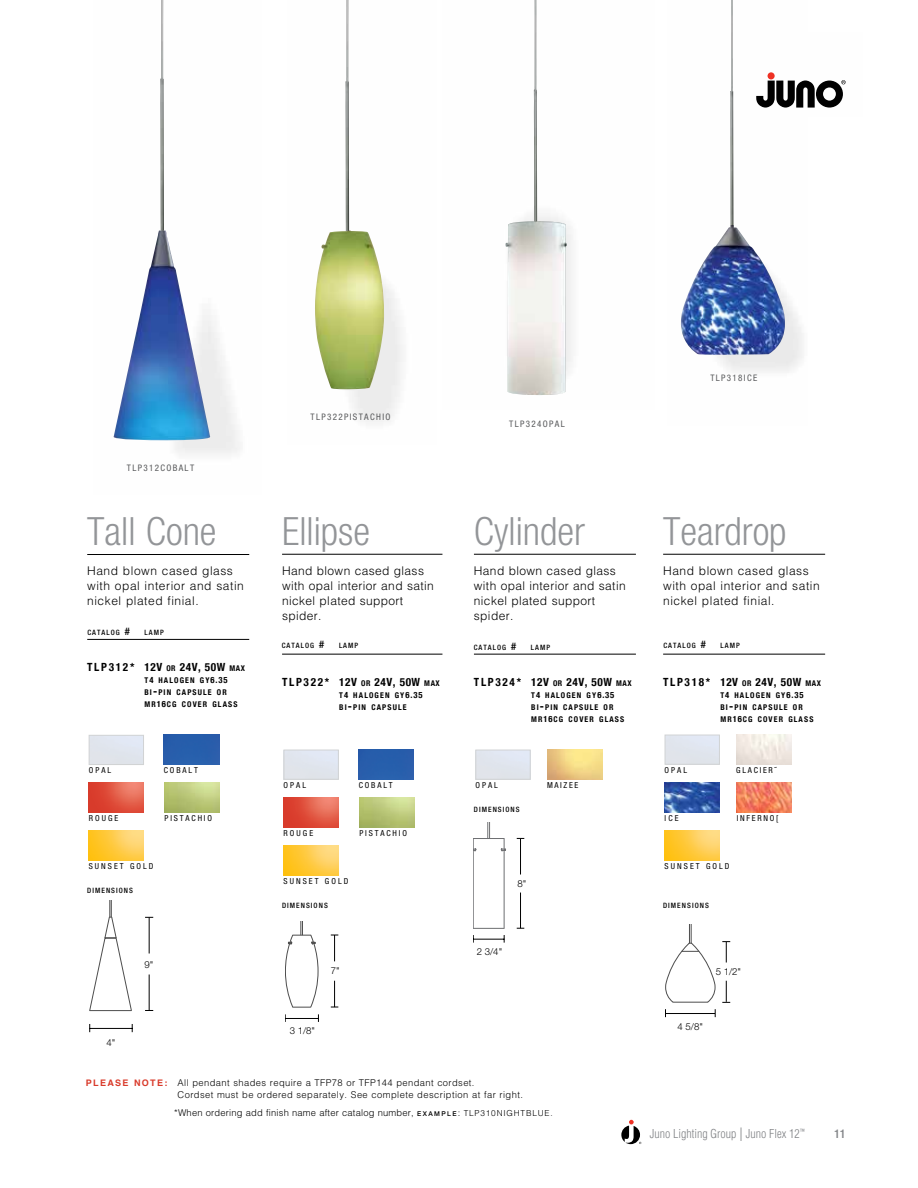
<style>
.page{position:relative;width:918px;height:1188px;background:#fff}
.page>*{position:absolute;margin:0;border:0;box-sizing:border-box;transform-origin:0 0}
.t1{font:300 condensed 39px "Helvetica Neue LT Std";color:#939598}
.t2{font:300 12px/15px "Helvetica LT Std";letter-spacing:.03em;color:#000}
.t3{font:300 condensed 12px "Helvetica LT Std";color:#808285}
.t4{font:500 condensed 12px "Helvetica Neue LT Std";color:#808285}
.t5{font:700 condensed 11.25px "Helvetica Neue";letter-spacing:.05em;color:#000}
.t6{font:300 9.6px "Helvetica Neue";color:#000}
.t7{font:300 9.3px/12px "Helvetica LT Std";letter-spacing:.045em;color:#000}
.t8{font:300 9.3px "Helvetica LT Std";letter-spacing:.02em;color:#000}
.t9{font:condensed 9px "Helvetica Neue LT Std";letter-spacing:.15em;color:#58595b}
.t10{font:condensed 8.25px "Helvetica Neue LT Std";letter-spacing:.25em;color:#000}
.t11{font:condensed 8.25px "Helvetica Neue LT Std";letter-spacing:.225em;color:#000}
.t12{font:condensed 8.25px "Helvetica Neue LT Std";letter-spacing:.21em;color:#000}
.t13{font:700 condensed 7.8px/12px "Helvetica Neue";letter-spacing:.145em;color:#000}
.t14{font:500 condensed 7.35px "Helvetica Neue LT Std";letter-spacing:.145em;color:#000}
.s1{font-size:10.5px}
.s2{font-size:7.8px}
.s3{font-size:8.7px}
.s4{font-size:11.25px}
.s5{font-family:"Helvetica";font-weight:700;font-size:9px;color:#d93b2b}
.s6{font-family:"Helvetica Neue";font-weight:500;font-size:6.6px}
.s7{font-size:8.25px}
.s8{font-size:18px}
</style>
<div class="page">
<svg style="left:621px;top:1120px;width:20px;height:24px"></svg>
<img style="left:160px;top:0;width:4px;height:231px">
<img style="left:345px;top:0;width:4px;height:231px">
<hr style="left:87px;top:554px;width:162px;height:1px;background:#000">
<hr style="left:87px;top:639px;width:162px;height:1px;background:#000">
<img style="left:165px;top:783px;width:55px;height:30px">
<img style="left:89px;top:831px;width:55px;height:30px">
<img style="left:89px;top:783px;width:55px;height:30px">
<div style="left:164px;top:735px;width:55px;height:30px;background:#275eab"></div>
<div style="left:89px;top:735px;width:55px;height:30px;border:1px solid #d1d3d4"></div>
<hr style="left:282px;top:554px;width:160px;height:1px;background:#000">
<hr style="left:282px;top:654px;width:160px;height:1px;background:#000">
<img style="left:284px;top:846px;width:55px;height:30px">
<img style="left:359px;top:798px;width:56px;height:30px">
<img style="left:284px;top:798px;width:55px;height:30px">
<div style="left:359px;top:750px;width:55px;height:30px;background:#275eab"></div>
<div style="left:284px;top:750px;width:55px;height:30px;border:1px solid #d1d3d4"></div>
<img style="left:113px;top:231px;width:103px;height:210px">
<img style="left:315px;top:231px;width:69px;height:158px">
<img style="left:524px;top:90px;width:48px;height:282px">
<hr style="left:474px;top:554px;width:162px;height:1px;background:#000">
<hr style="left:474px;top:654px;width:162px;height:1px;background:#000">
<div style="left:475px;top:750px;width:56px;height:30px;border:1px solid #d1d3d4"></div>
<img style="left:534px;top:0;width:3px;height:221px">
<img style="left:730px;top:0;width:3px;height:225px">
<img style="left:505px;top:221px;width:62px;height:174px">
<hr style="left:663px;top:554px;width:162px;height:1px;background:#000">
<hr style="left:663px;top:654px;width:162px;height:1px;background:#000">
<img style="left:665px;top:783px;width:55px;height:30px">
<img style="left:665px;top:831px;width:55px;height:30px">
<img style="left:737px;top:783px;width:55px;height:30px">
<img style="left:736px;top:735px;width:55px;height:30px">
<div style="left:665px;top:735px;width:55px;height:30px;border:1px solid #d1d3d4"></div>
<img style="left:680px;top:225px;width:107px;height:130px">
<div style="left:768px;top:72px;width:7px;height:7px;background:#ee3124;border-radius:50%"></div>
<svg style="left:756px;top:80px;width:90px;height:28px"></svg>
<svg style="left:665px;top:924px;width:51px;height:79px"></svg>
<svg style="left:722px;top:981px;width:8px;height:22px"></svg>
<svg style="left:722px;top:941px;width:8px;height:22px"></svg>
<hr style="left:666px;top:1013px;width:49px;height:1px;background:#000">
<svg style="left:285px;top:921px;width:34px;height:87px"></svg>
<svg style="left:331px;top:935px;width:7px;height:26px"></svg>
<svg style="left:331px;top:981px;width:7px;height:27px"></svg>
<hr style="left:285px;top:1018px;width:34px;height:1px;background:#000">
<svg style="left:89px;top:900px;width:43px;height:111px"></svg>
<hr style="left:149px;top:917px;width:1px;height:37px;background:#000">
<hr style="left:149px;top:975px;width:1px;height:36px;background:#000">
<hr style="left:90px;top:1028px;width:42px;height:1px;background:#000">
<hr style="left:473px;top:928px;width:31px;height:1px;background:#6d6e71">
<hr style="left:473px;top:851px;width:1px;height:77px;background:#6d6e71">
<hr style="left:504px;top:851px;width:1px;height:77px;background:#6d6e71">
<svg style="left:473px;top:823px;width:33px;height:29px"></svg>
<hr style="left:520px;top:893px;width:1px;height:35px;background:#000">
<hr style="left:520px;top:839px;width:1px;height:36px;background:#000">
<hr style="left:473px;top:939px;width:31px;height:1px;background:#000">
<p class="t9" style="left:127px;top:462px;width:69px">TLP312COBALT</p>
<h1 class="t1" style="left:87px;top:509px;width:131px">Tall Cone</h1>
<p class="t2" style="left:87px;top:563px;width:158px">Hand blown cased glass with opal interior and satin nickel plated finial.</p>
<p class="t14" style="left:87px;top:628px;width:44px">CATALOG <span class="s1">#</span></p>
<p class="t14" style="left:145px;top:628px;width:21px">LAMP</p>
<p class="t5" style="left:87px;top:657px;width:159px">TLP312* 12V <span class="s2">OR</span> 24V, 50W <span class="s2">MAX</span></p>
<p class="t13" style="left:144px;top:674px;width:90px">T<span class="s3">4</span> HALOGEN GY<span class="s3">6.35<br></span>BI<span class="s4">-</span>PIN CAPSULE OR<br>MR<span class="s3">16</span>CG COVER GL ASS</p>
<p class="t10" style="left:89px;top:765px;width:24px">OPAL</p>
<p class="t10" style="left:164px;top:765px;width:36px">COBALT</p>
<p class="t10" style="left:89px;top:813px;width:31px">ROUGE</p>
<p class="t11" style="left:165px;top:813px;width:49px">PISTACHIO</p>
<p class="t10" style="left:89px;top:861px;width:66px">SUNSET GOLD</p>
<p class="t14" style="left:87px;top:886px;width:47px">DIMENSIONS</p>
<p class="t6" style="left:144px;top:957px;width:10px">9"</p>
<p class="t6" style="left:106px;top:1035px;width:10px">4"</p>
<p class="t9" style="left:311px;top:411px;width:82px">TLP322PISTACHIO</p>
<h1 class="t1" style="left:282px;top:508px;width:89px">Ellipse</h1>
<p class="t2" style="left:282px;top:563px;width:153px">Hand blown cased glass with opal interior and satin nickel plated support spider.</p>
<p class="t9" style="left:509px;top:418px;width:57px">TLP324OPAL</p>
<h1 class="t1" style="left:474px;top:508px;width:113px">Cylinder</h1>
<p class="t2" style="left:474px;top:563px;width:153px">Hand blown cased glass with opal interior and satin nickel plated support spider.</p>
<p class="t9" style="left:710px;top:372px;width:48px">TLP318ICE</p>
<h1 class="t1" style="left:663px;top:508px;width:125px">Teardrop</h1>
<p class="t2" style="left:663px;top:563px;width:158px">Hand blown cased glass with opal interior and satin nickel plated finial.</p>
<p class="t14" style="left:282px;top:641px;width:44px">CATALOG <span class="s1">#</span></p>
<p class="t14" style="left:339px;top:641px;width:21px">LAMP</p>
<p class="t14" style="left:474px;top:643px;width:44px">CATALOG <span class="s1">#</span></p>
<p class="t14" style="left:531px;top:643px;width:21px">LAMP</p>
<p class="t14" style="left:663px;top:641px;width:44px">CATALOG <span class="s1">#</span></p>
<p class="t14" style="left:721px;top:641px;width:21px">LAMP</p>
<p class="t5" style="left:282px;top:672px;width:159px">TLP322* 12V <span class="s2">OR</span> 24V, 50W <span class="s2">MAX</span></p>
<p class="t13" style="left:339px;top:688px;width:85px">T<span class="s3">4</span> HALOGEN GY<span class="s3">6.35<br></span>BI<span class="s4">-</span>PIN CAPSULE</p>
<p class="t5" style="left:474px;top:672px;width:159px">TLP324* 12V <span class="s2">OR</span> 24V, 50W <span class="s2">MAX</span></p>
<p class="t13" style="left:531px;top:688px;width:90px">T<span class="s3">4</span> HALOGEN GY<span class="s3">6.35<br></span>BI<span class="s4">-</span>PIN CAPSULE OR<br>MR<span class="s3">16</span>CG COVER GL ASS</p>
<p class="t5" style="left:663px;top:672px;width:159px">TLP318* 12V <span class="s2">OR</span> 24V, 50W <span class="s2">MAX</span></p>
<p class="t13" style="left:720px;top:688px;width:90px">T<span class="s3">4</span> HALOGEN GY<span class="s3">6.35<br></span>BI<span class="s4">-</span>PIN CAPSULE OR<br>MR<span class="s3">16</span>CG COVER GL ASS</p>
<p class="t10" style="left:665px;top:765px;width:24px">OPAL</p>
<p class="t12" style="left:736px;top:765px;width:42px">GLACIER˜</p>
<p class="t10" style="left:284px;top:780px;width:24px">OPAL</p>
<p class="t10" style="left:359px;top:780px;width:36px">COBALT</p>
<p class="t10" style="left:475px;top:780px;width:24px">OPAL</p>
<p class="t10" style="left:547px;top:780px;width:33px">MAIZEE</p>
<p class="t14" style="left:474px;top:805px;width:47px">DIMENSIONS</p>
<p class="t10" style="left:665px;top:813px;width:15px">ICE</p>
<p class="t12" style="left:737px;top:813px;width:43px">INFERNO[</p>
<p class="t10" style="left:284px;top:828px;width:31px">ROUGE</p>
<p class="t11" style="left:359px;top:828px;width:49px">PISTACHIO</p>
<p class="t10" style="left:665px;top:861px;width:66px">SUNSET GOLD</p>
<p class="t10" style="left:284px;top:876px;width:66px">SUNSET GOLD</p>
<p class="t6" style="left:518px;top:878px;width:10px">8"</p>
<p class="t14" style="left:282px;top:901px;width:47px">DIMENSIONS</p>
<p class="t14" style="left:663px;top:901px;width:47px">DIMENSIONS</p>
<p class="t6" style="left:477px;top:946px;width:27px">2 3/4"</p>
<p class="t6" style="left:331px;top:963px;width:10px">7"</p>
<p class="t6" style="left:716px;top:964px;width:27px">5 1/2"</p>
<p class="t6" style="left:290px;top:1023px;width:27px">3 1/8"</p>
<p class="t6" style="left:678px;top:1018px;width:27px">4 5/8"</p>
<p class="t7" style="left:178px;top:1076px;width:347px;text-indent:-92px"><span class="s5">PLEASE NOTE:</span> All pendant shades require a TFP78 or TFP144 pendant cordset.<br>Cordset must be ordered separately. See complete description at far right.</p>
<p class="t8" style="left:174px;top:1107px;width:380px">*When ordering add finish name after catalog number, <span class="s6">E X A M P L E</span> : <span class="s7">TLP310NIGHTBLUE.</span></p>
<p class="t3" style="left:650px;top:1126px;width:156px">Juno Lighting Group <span class="s8">I</span> Juno Flex 12<sup>™</sup></p>
<p class="t4" style="left:834px;top:1127px;width:13px">11</p>
</div>
